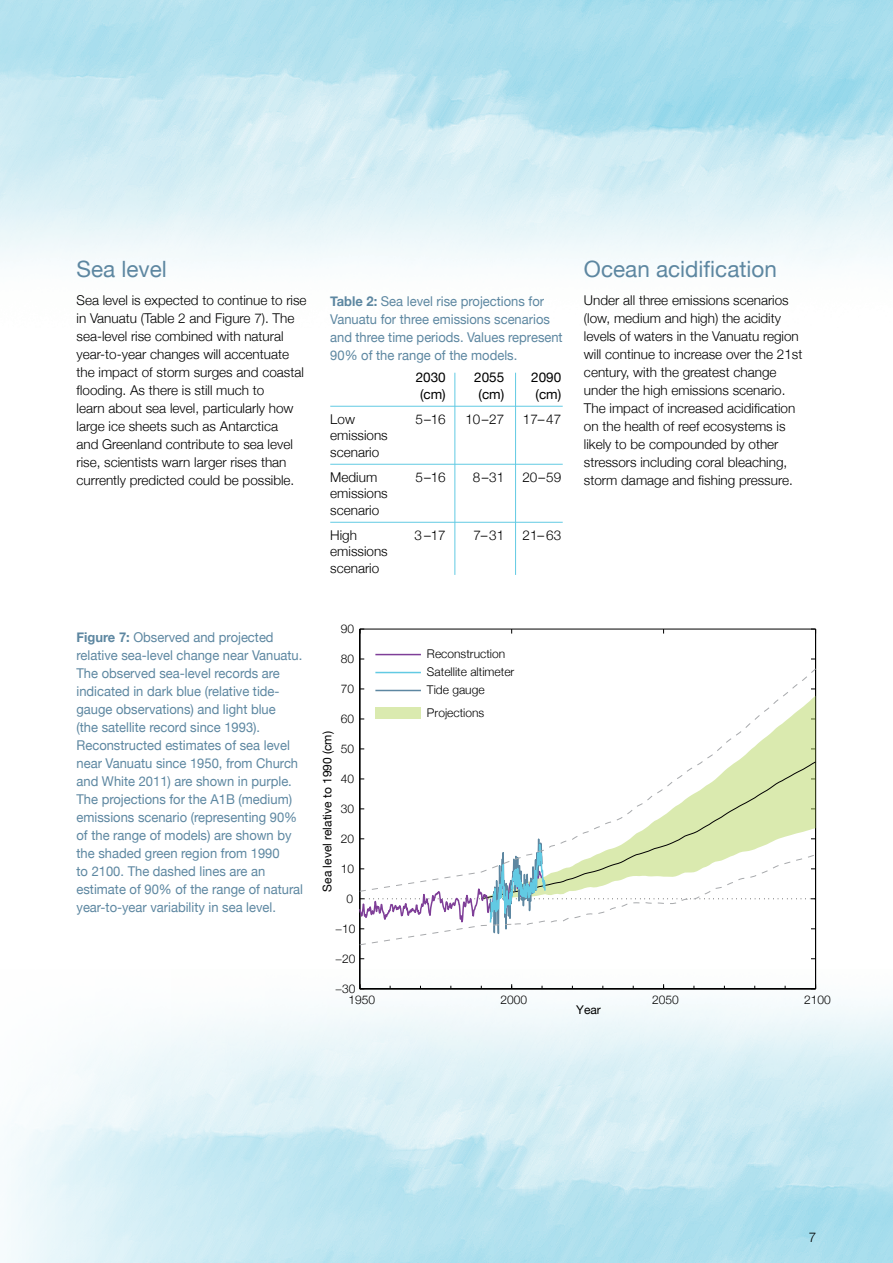
<style>
.page{position:relative;width:893px;height:1263px;background:#fff}
.page>*{position:absolute;margin:0;border:0;box-sizing:border-box;transform-origin:0 0}
.t1{font:22.5px "Helvetica Neue";color:#5d87a1}
.t2{font:300 13.5px/18px "Helvetica Neue";color:#000}
.t3{font:13.5px/18px "Helvetica Neue";color:#5d87a1;scale:.96 1}
.t4{font:13.5px "Helvetica Neue";color:#000}
.t5{font:300 12px "Helvetica Neue";color:#000}
.t6{font:12px "Helvetica Neue";color:#000}
.s1{font-weight:700}
</style>
<div class="page">
<img style="left:7px;top:970px;width:886px;height:293px">
<img style="left:0;top:0;width:893px;height:265px">
<hr style="left:330px;top:406px;width:233px;height:1px;background:#62cae3">
<hr style="left:330px;top:464px;width:233px;height:1px;background:#62cae3">
<hr style="left:330px;top:522px;width:233px;height:1px;background:#62cae3">
<hr style="left:454px;top:373px;width:1px;height:202px;background:#62cae3">
<hr style="left:515px;top:373px;width:1px;height:202px;background:#62cae3">
<hr style="left:375px;top:654px;width:46px;height:1px;background:#7f3f98">
<hr style="left:360px;top:629px;width:456px;height:1px;background:#000">
<hr style="left:815px;top:629px;width:1px;height:360px;background:#000">
<hr style="left:359px;top:629px;width:1px;height:360px;background:#000">
<svg style="left:358px;top:946px;width:458px;height:200px"></svg>
<svg style="left:359px;top:668px;width:458px;height:278px"></svg>
<h1 class="t1" style="left:77px;top:255px;width:92px">Sea level</h1>
<p class="t2" style="left:77px;top:291px;width:232px">Sea level is expected to continue to rise in Vanuatu (Table 2 and Figure 7). The sea-level rise combined with natural year-to-year changes will accentuate the impact of storm surges and coastal flooding. As there is still much to<br>learn about sea level, particularly how large ice sheets such as Antarctica<br>and Greenland contribute to sea level rise, scientists warn larger rises than currently predicted could be possible.</p>
<p class="t3" style="left:330px;top:292px;width:244px"><span class="s1">Table 2:</span> Sea level rise projections for Vanuatu for three emissions scenarios and three time periods. Values represent 90% of the range of the models.</p>
<p class="t4" style="left:416px;top:369px;width:32px">2030</p>
<p class="t4" style="left:474px;top:369px;width:32px">2055</p>
<p class="t4" style="left:531px;top:369px;width:32px">2090</p>
<p class="t4" style="left:420px;top:386px;width:27px">(cm)</p>
<p class="t4" style="left:478px;top:386px;width:84px">(cm) (cm)</p>
<p class="t2" style="left:330px;top:409px;width:26px">Low</p>
<p class="t2" style="left:415px;top:409px;width:32px">5–16</p>
<p class="t2" style="left:465px;top:409px;width:40px">10–27</p>
<p class="t2" style="left:523px;top:409px;width:40px">17–47</p>
<p class="t2" style="left:330px;top:427px;width:59px;line-height:16.5px">emissions scenario</p>
<p class="t2" style="left:330px;top:467px;width:48px">Medium</p>
<p class="t2" style="left:415px;top:467px;width:32px">5–16</p>
<p class="t2" style="left:473px;top:467px;width:33px">8–31</p>
<p class="t2" style="left:522px;top:467px;width:40px">20–59</p>
<p class="t2" style="left:330px;top:485px;width:59px;line-height:16.5px">emissions scenario</p>
<p class="t2" style="left:330px;top:525px;width:28px">High</p>
<p class="t2" style="left:415px;top:525px;width:33px">3 –17</p>
<p class="t2" style="left:474px;top:525px;width:32px">7–31</p>
<p class="t2" style="left:523px;top:525px;width:40px">21– 63</p>
<p class="t2" style="left:330px;top:543px;width:59px;line-height:16.5px">emissions scenario</p>
<h1 class="t1" style="left:584px;top:255px;width:194px">Ocean acidification</h1>
<p class="t2" style="left:584px;top:291px;width:220px">Under all three emissions scenarios (low, medium and high) the acidity levels of waters in the Vanuatu region will continue to increase over the 21st century, with the greatest change under the high emissions scenario.<br>The impact of increased acidification on the health of reef ecosystems is likely to be compounded by other stressors including coral bleaching, storm damage and fishing pressure.</p>
<p class="t3" style="left:77px;top:628px;width:238px"><span class="s1">Figure 7:</span> Observed and projected relative sea-level change near Vanuatu.<br>The observed sea-level records are indicated in dark blue (relative tide&shy;gauge observations) and light blue<br>(the satellite record since 1993).<br>Reconstructed estimates of sea level near Vanuatu since 1950, from Church and White 2011) are shown in purple.<br>The projections for the A1B (medium) emissions scenario (representing 90% of the range of models) are shown by the shaded green region from 1990<br>to 2100. The dashed lines are an estimate of 90% of the range of natural year-to-year variability in sea level.</p>
<p class="t5" style="left:341px;top:621px;width:15px">90</p>
<p class="t5" style="left:341px;top:651px;width:15px">80</p>
<p class="t5" style="left:341px;top:681px;width:15px">70</p>
<p class="t5" style="left:341px;top:711px;width:15px">60</p>
<p class="t6" style="left:320px;top:891px;width:162px;rotate:-90deg">Sea level relative to 1990 (cm)</p>
<p class="t5" style="left:341px;top:741px;width:15px">50</p>
<p class="t5" style="left:341px;top:771px;width:15px">40</p>
<p class="t5" style="left:341px;top:801px;width:15px">30</p>
<p class="t5" style="left:341px;top:831px;width:15px">20</p>
<p class="t5" style="left:341px;top:861px;width:15px">10</p>
<p class="t5" style="left:347px;top:891px;width:8px">0</p>
<p class="t5" style="left:335px;top:921px;width:22px">−10</p>
<p class="t5" style="left:335px;top:951px;width:22px">−20</p>
<p class="t5" style="left:335px;top:981px;width:22px">−30</p>
<p class="t5" style="left:427px;top:647px;width:80px">Reconstruction</p>
<p class="t5" style="left:427px;top:683px;width:59px">Tide gauge</p>
<p class="t5" style="left:427px;top:665px;width:89px">Satellite altimeter</p>
<p class="t5" style="left:427px;top:705px;width:59px">Projections</p>
<p class="t5" style="left:348px;top:993px;width:28px">1950</p>
<p class="t5" style="left:500px;top:993px;width:28px">2000</p>
<p class="t5" style="left:652px;top:993px;width:28px">2050</p>
<p class="t5" style="left:804px;top:993px;width:28px">2100</p>
<p class="t6" style="left:576px;top:1002px;width:26px">Year</p>
<p class="t2" style="left:809px;top:1228px;width:9px">7</p>
</div>
